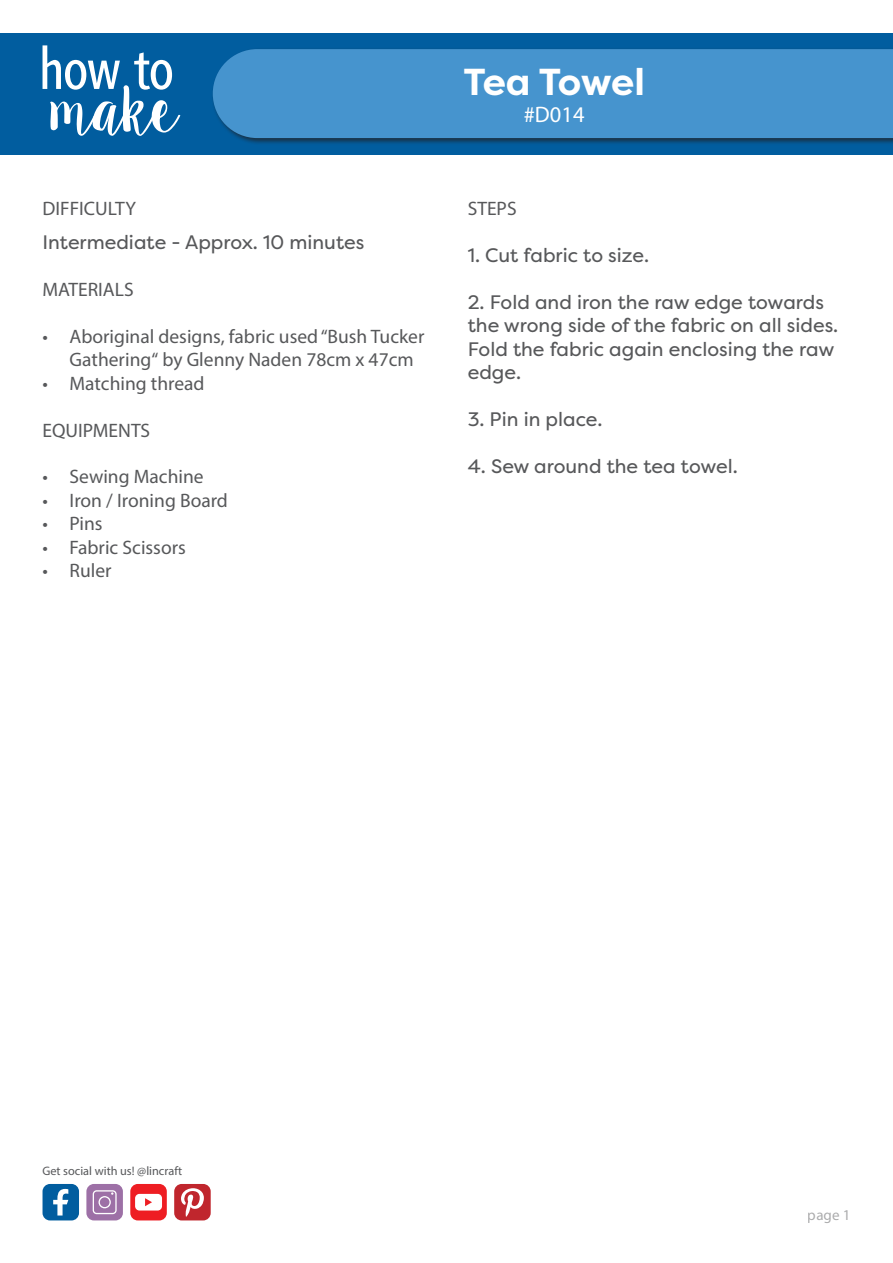
<style>
.page{position:relative;width:893px;height:1263px;background:#fff}
.page>*{position:absolute;margin:0;border:0;box-sizing:border-box;transform-origin:0 0}
.t1{font:700 37.5px "Filson Pro";letter-spacing:-.02em;color:#fff}
.t2{font:22.5px "Myriad Pro";color:#fff}
.t3{font:19.5px/23.4px "Filson Pro";color:#57585a}
.t4{font:19.5px/23.4px "Myriad Pro";color:#57585a}
.t5{font:15px "Myriad Pro";color:#57585a}
.t6{font:12.3px "Myriad Pro";color:#57585a}
</style>
<div class="page">
<div style="left:0;top:33px;width:893px;height:121px;background:#015d9f"></div>
<div style="left:211px;top:47px;width:682px;height:99px;background:#231f20;opacity:.75"></div>
<div style="left:213px;top:49px;width:680px;height:89px;background:#4694ce"></div>
<svg style="left:43px;top:45px;width:137px;height:91px"></svg>
<div style="left:43px;top:1184px;width:36px;height:36px;background:#015d9f;border-radius:8px"></div>
<svg style="left:53px;top:1189px;width:15px;height:26px"></svg>
<div style="left:86px;top:1184px;width:37px;height:36px;background:#9d70a6;border-radius:8px"></div>
<svg style="left:93px;top:1190px;width:24px;height:24px"></svg>
<div style="left:130px;top:1184px;width:37px;height:36px;background:#ee1d23;border-radius:8px"></div>
<div style="left:135px;top:1194px;width:27px;height:16px;background:#fff;border-radius:4px"></div>
<svg style="left:145px;top:1198px;width:7px;height:8px"></svg>
<div style="left:174px;top:1184px;width:37px;height:36px;background:#c0262d;border-radius:8px"></div>
<svg style="left:181px;top:1188px;width:23px;height:29px"></svg>
<p class="t4" style="left:43px;top:196px;width:95px">DIFFICULTY</p>
<p class="t3" style="left:43px;top:231px;width:323px">Intermediate - Approx. 10 minutes</p>
<p class="t4" style="left:43px;top:278px;width:93px">MATERIALS</p>
<p class="t4" style="left:70px;top:324px;width:356px;text-indent:-27px">• Aboriginal designs, fabric used “Bush Tucker<br>Gathering“ by Glenny Naden 78cm x 47cm</p>
<p class="t4" style="left:43px;top:371px;width:164px">• Matching thread</p>
<p class="t4" style="left:43px;top:418px;width:109px">EQUIPMENTS</p>
<p class="t4" style="left:43px;top:465px;width:163px">• Sewing Machine</p>
<p class="t4" style="left:43px;top:488px;width:187px">• Iron / Ironing Board</p>
<p class="t4" style="left:43px;top:512px;width:62px">• Pins</p>
<p class="t4" style="left:43px;top:535px;width:145px">• Fabric Scissors</p>
<p class="t4" style="left:43px;top:558px;width:70px">• Ruler</p>
<p class="t1" style="left:463px;top:58px;width:183px">Tea Towel</p>
<p class="t2" style="left:524px;top:101px;width:62px">#D014</p>
<p class="t4" style="left:468px;top:197px;width:50px">STEPS</p>
<p class="t3" style="left:468px;top:243px;width:183px">1. Cut fabric to size.</p>
<p class="t3" style="left:468px;top:290px;width:372px">2. Fold and iron the raw edge towards the wrong side of the fabric on all sides.<br>Fold the fabric again enclosing the raw edge.</p>
<p class="t3" style="left:468px;top:407px;width:136px">3. Pin in place.</p>
<p class="t3" style="left:468px;top:454px;width:272px">4. Sew around the tea towel.</p>
<p class="t6" style="left:43px;top:1163px;width:141px">Get social with us! @lincraft</p>
<p class="t5" style="left:808px;top:1206px;width:44px">page 1</p>
</div>
